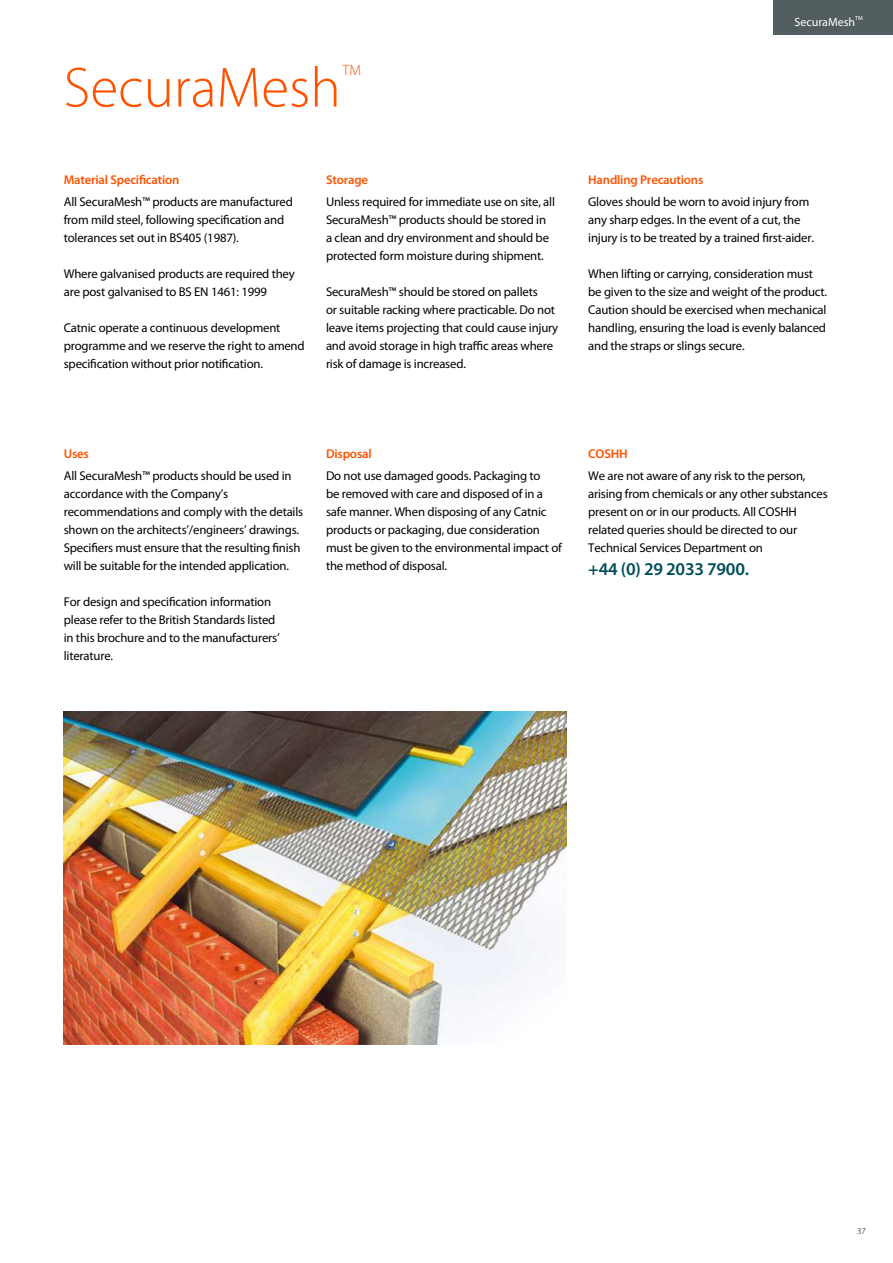
<style>
.page{position:relative;width:893px;height:1263px;background:#fff}
.page>*{position:absolute;margin:0;border:0;box-sizing:border-box;transform-origin:0 0}
.t1{font:300 57px "Myriad Pro";color:#ff5200}
.t2{font:600 18px "Myriad Pro";letter-spacing:-.015em;color:#004e59}
.t3{font:300 15px "Myriad Pro";color:#ff5200}
.t4{font:12.75px/18px "Myriad Pro";letter-spacing:-.015em;color:#000}
.t5{font:600 12.75px "Myriad Pro";letter-spacing:-.015em;color:#ff5200}
.t6{font:12px "Myriad Pro";color:#fff}
.t7{font:300 9px "Myriad Pro";color:#000}
.t8{font:6px "Myriad Pro";color:#fff}
</style>
<div class="page">
<img style="left:64px;top:711px;width:503px;height:333px">
<div style="left:773px;top:0;width:120px;height:34px;background:#515d5e"></div>
<h1 class="t1" style="left:64px;top:56px;width:279px">SecuraMesh</h1>
<p class="t3" style="left:343px;top:62px;width:20px">TM</p>
<p class="t5" style="left:64px;top:171px;width:117px">Material Specification</p>
<p class="t4" style="left:64px;top:192px;width:231px">All SecuraMesh™ products are manufactured from mild steel, following specification and tolerances set out in BS405 (1987).</p>
<p class="t4" style="left:64px;top:264px;width:233px">Where galvanised products are required they are post galvanised to BS EN 1461: 1999</p>
<p class="t4" style="left:64px;top:318px;width:242px">Catnic operate a continuous development programme and we reserve the right to amend specification without prior notification.</p>
<p class="t5" style="left:326px;top:171px;width:44px">Storage</p>
<p class="t4" style="left:326px;top:192px;width:231px">Unless required for immediate use on site, all SecuraMesh™ products should be stored in a clean and dry environment and should be protected form moisture during shipment.</p>
<p class="t4" style="left:326px;top:282px;width:234px">SecuraMesh™ should be stored on pallets<br>or suitable racking where practicable. Do not leave items projecting that could cause injury and avoid storage in high traffic areas where risk of damage is increased.</p>
<p class="t6" style="left:794px;top:14px;width:62px">SecuraMesh</p>
<p class="t8" style="left:855px;top:14px;width:9px">TM</p>
<p class="t5" style="left:588px;top:171px;width:117px">Handling Precautions</p>
<p class="t4" style="left:588px;top:192px;width:227px">Gloves should be worn to avoid injury from any sharp edges. In the event of a cut, the injury is to be treated by a trained first-aider.</p>
<p class="t4" style="left:588px;top:264px;width:240px">When lifting or carrying, consideration must be given to the size and weight of the product.<br>Caution should be exercised when mechanical handling, ensuring the load is evenly balanced and the straps or slings secure.</p>
<p class="t5" style="left:64px;top:445px;width:27px">Uses</p>
<p class="t4" style="left:64px;top:467px;width:241px">All SecuraMesh™ products should be used in accordance with the Company’s recommendations and comply with the details shown on the architects’/engineers’ drawings.<br>Specifiers must ensure that the resulting finish will be suitable for the intended application.</p>
<p class="t4" style="left:64px;top:593px;width:217px">For design and specification information please refer to the British Standards listed in this brochure and to the manufacturers’ literature.</p>
<p class="t5" style="left:326px;top:445px;width:47px">Disposal</p>
<p class="t4" style="left:326px;top:467px;width:237px">Do not use damaged goods. Packaging to<br>be removed with care and disposed of in a safe manner. When disposing of any Catnic products or packaging, due consideration must be given to the environmental impact of the method of disposal.</p>
<p class="t5" style="left:588px;top:445px;width:41px">COSHH</p>
<p class="t4" style="left:588px;top:467px;width:241px">We are not aware of any risk to the person, arising from chemicals or any other substances present on or in our products. All COSHH related queries should be directed to our Technical Services Department on</p>
<h2 class="t2" style="left:588px;top:557px;width:162px">+44 (0) 29 2033 7900.</h2>
<p class="t7" style="left:857px;top:1226px;width:10px">37</p>
</div>
